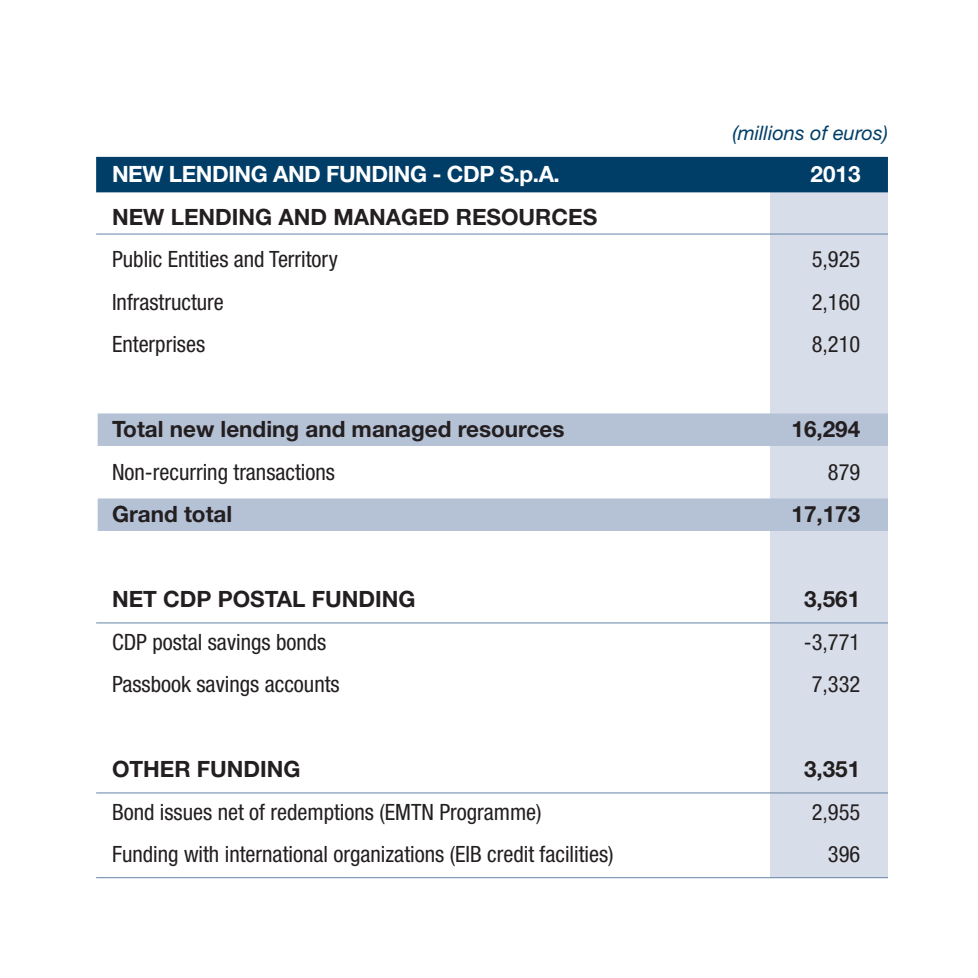
<style>
.page{position:relative;width:978px;height:978px;background:#fff}
.page>*{position:absolute;margin:0;border:0;box-sizing:border-box;transform-origin:0 0}
.t1{font:22.5px "Helvetica Neue Condensed+NTOBCO";color:#231f20}
.t2{font:22.5px "Helvetica Neue Bold+XRQXUB";color:#231f20}
.t3{font:22.5px "Helvetica Neue Bold+XRQXUB";letter-spacing:-.02em;color:#fff}
.t4{font:20px "Helvetica Neue Italic+KHKRHI";color:#003e68}
</style>
<div class="page">
<div style="left:771px;top:191px;width:117px;height:687px;background:#d8dee9"></div>
<div style="left:96px;top:157px;width:792px;height:35px;background:#003e68"></div>
<hr style="left:96px;top:234px;width:792px;height:1px;background:#6684a7">
<div style="left:98px;top:413px;width:790px;height:33px;background:#b5c1d5"></div>
<div style="left:98px;top:498px;width:790px;height:33px;background:#b5c1d5"></div>
<hr style="left:96px;top:622px;width:792px;height:1px;background:#6684a7">
<hr style="left:96px;top:792px;width:792px;height:1px;background:#6684a7">
<hr style="left:96px;top:877px;width:792px;height:1px;background:#6684a7">
<p class="t4" style="left:733px;top:121px;width:157px">(millions of euros)</p>
<p class="t3" style="left:112px;top:166px;width:449px">NEW LENDING AND FUNDING - CDP S.p.A.</p>
<p class="t3" style="left:811px;top:166px;width:51px">2013</p>
<p class="t2" style="left:112px;top:209px;width:487px">NEW LENDING AND MANAGED RESOURCES</p>
<p class="t1" style="left:112px;top:251px;width:227px">Public Entities and Territory</p>
<p class="t1" style="left:812px;top:251px;width:50px">5,925</p>
<p class="t1" style="left:112px;top:294px;width:113px">Infrastructure</p>
<p class="t1" style="left:812px;top:294px;width:50px">2,160</p>
<p class="t1" style="left:112px;top:336px;width:95px">Enterprises</p>
<p class="t1" style="left:812px;top:336px;width:50px">8,210</p>
<p class="t2" style="left:112px;top:421px;width:454px">Total new lending and managed resources</p>
<p class="t2" style="left:792px;top:421px;width:70px">16,294</p>
<p class="t1" style="left:112px;top:464px;width:224px">Non-recurring transactions</p>
<p class="t1" style="left:828px;top:464px;width:34px">879</p>
<p class="t2" style="left:112px;top:506px;width:122px">Grand total</p>
<p class="t2" style="left:792px;top:506px;width:70px">17,173</p>
<p class="t2" style="left:112px;top:591px;width:305px">NET CDP POSTAL FUNDING</p>
<p class="t2" style="left:804px;top:591px;width:58px">3,561</p>
<p class="t1" style="left:112px;top:634px;width:216px">CDP postal savings bonds</p>
<p class="t1" style="left:804px;top:634px;width:58px">-3,771</p>
<p class="t1" style="left:112px;top:676px;width:229px">Passbook savings accounts</p>
<p class="t1" style="left:812px;top:676px;width:50px">7,332</p>
<p class="t2" style="left:112px;top:761px;width:190px">OTHER FUNDING</p>
<p class="t2" style="left:804px;top:761px;width:58px">3,351</p>
<p class="t1" style="left:112px;top:804px;width:431px">Bond issues net of redemptions (EMTN Programme)</p>
<p class="t1" style="left:812px;top:804px;width:50px">2,955</p>
<p class="t1" style="left:112px;top:846px;width:503px">Funding with international organizations (EIB credit facilities)</p>
<p class="t1" style="left:828px;top:846px;width:34px">396</p>
</div>
